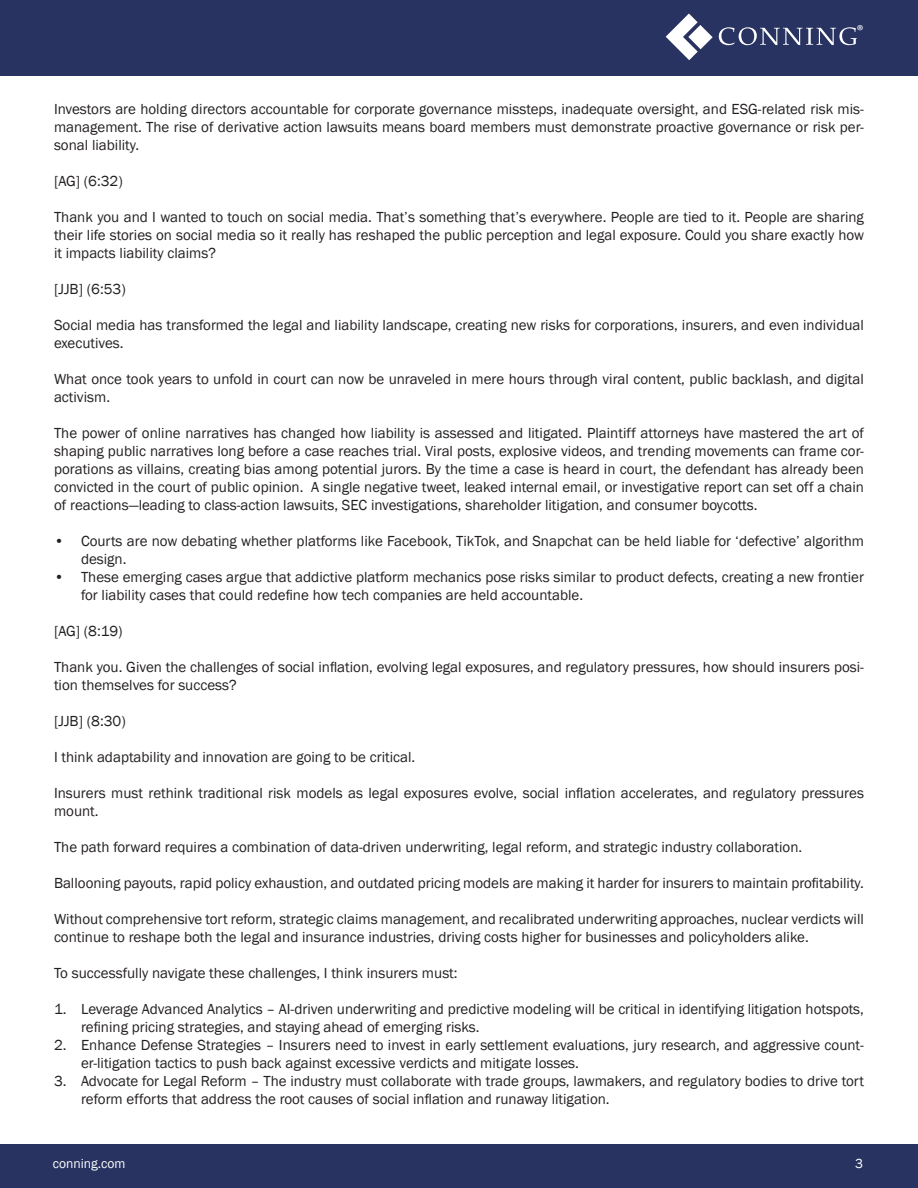
<style>
.page{position:relative;width:918px;height:1188px;background:#fff}
.page>*{position:absolute;margin:0;border:0;box-sizing:border-box;transform-origin:0 0}
.t1{font:16.05px "Myriad Pro";color:#fff}
.t2{font:15px/18px "Franklin Gothic";color:#231f20}
.t3{font:13.5px "Franklin Gothic";color:#fff}
</style>
<div class="page">
<div style="left:0;top:1144px;width:918px;height:44px;background:#283361"></div>
<div style="left:0;top:0;width:918px;height:76px;background:#283361"></div>
<svg style="left:719px;top:27px;width:138px;height:18px"></svg>
<svg style="left:666px;top:14px;width:46px;height:46px"></svg>
<p class="t1" style="left:857px;top:21px;width:8px">®</p>
<p class="t2" style="left:54px;top:101px;width:811px;text-align:justify">Investors are holding directors accountable for corporate governance missteps, inadequate oversight, and ESG-related risk mis&shy;management. The rise of derivative action lawsuits means board members must demonstrate proactive governance or risk per&shy;sonal liability.</p>
<p class="t2" style="left:54px;top:173px;width:70px">[AG] (6:32)</p>
<p class="t2" style="left:54px;top:209px;width:812px;text-align:justify">Thank you and I wanted to touch on social media. That’s something that’s everywhere. People are tied to it. People are sharing their life stories on social media so it really has reshaped the public perception and legal exposure. Could you share exactly how it impacts liability claims?</p>
<p class="t2" style="left:54px;top:281px;width:73px">[JJB] (6:53)</p>
<p class="t2" style="left:54px;top:317px;width:812px">Social media has transformed the legal and liability landscape, creating new risks for corporations, insurers, and even individual executives.</p>
<p class="t2" style="left:54px;top:371px;width:811px">What once took years to unfold in court can now be unraveled in mere hours through viral content, public backlash, and digital activism.</p>
<p class="t2" style="left:54px;top:425px;width:812px;text-align:justify">The power of online narratives has changed how liability is assessed and litigated. Plaintiff attorneys have mastered the art of shaping public narratives long before a case reaches trial. Viral posts, explosive videos, and trending movements can frame cor&shy;porations as villains, creating bias among potential jurors. By the time a case is heard in court, the defendant has already been convicted in the court of public opinion. A single negative tweet, leaked internal email, or investigative report can set off a chain of reactions—leading to class-action lawsuits, SEC investigations, shareholder litigation, and consumer boycotts.</p>
<p class="t2" style="left:81px;top:533px;width:785px;text-indent:-27px">• Courts are now debating whether platforms like Facebook, TikTok, and Snapchat can be held liable for ‘defective’ algorithm design.</p>
<p class="t2" style="left:81px;top:569px;width:785px;text-indent:-27px">• These emerging cases argue that addictive platform mechanics pose risks similar to product defects, creating a new frontier for liability cases that could redefine how tech companies are held accountable.</p>
<p class="t2" style="left:54px;top:623px;width:70px">[AG] (8:19)</p>
<p class="t2" style="left:54px;top:659px;width:811px">Thank you. Given the challenges of social inflation, evolving legal exposures, and regulatory pressures, how should insurers posi&shy;tion themselves for success?</p>
<p class="t2" style="left:54px;top:713px;width:73px">[JJB] (8:30)</p>
<p class="t2" style="left:54px;top:749px;width:363px">I think adaptability and innovation are going to be critical.</p>
<p class="t2" style="left:54px;top:785px;width:812px">Insurers must rethink traditional risk models as legal exposures evolve, social inflation accelerates, and regulatory pressures mount.</p>
<p class="t2" style="left:54px;top:839px;width:750px">The path forward requires a combination of data-driven underwriting, legal reform, and strategic industry collaboration.</p>
<p class="t2" style="left:54px;top:875px;width:811px">Ballooning payouts, rapid policy exhaustion, and outdated pricing models are making it harder for insurers to maintain profitability.</p>
<p class="t2" style="left:54px;top:911px;width:811px">Without comprehensive tort reform, strategic claims management, and recalibrated underwriting approaches, nuclear verdicts will continue to reshape both the legal and insurance industries, driving costs higher for businesses and policyholders alike.</p>
<p class="t2" style="left:54px;top:965px;width:405px">To successfully navigate these challenges, I think insurers must:</p>
<p class="t2" style="left:81px;top:1001px;width:785px;text-indent:-27px">1. Leverage Advanced Analytics – AI-driven underwriting and predictive modeling will be critical in identifying litigation hotspots, refining pricing strategies, and staying ahead of emerging risks.</p>
<p class="t2" style="left:81px;top:1037px;width:784px;text-indent:-27px">2. Enhance Defense Strategies – Insurers need to invest in early settlement evaluations, jury research, and aggressive count&shy;er-litigation tactics to push back against excessive verdicts and mitigate losses.</p>
<p class="t2" style="left:81px;top:1073px;width:785px;text-indent:-27px">3. Advocate for Legal Reform – The industry must collaborate with trade groups, lawmakers, and regulatory bodies to drive tort reform efforts that address the root causes of social inflation and runaway litigation.</p>
<p class="t3" style="left:53px;top:1155px;width:74px">conning.com</p>
<p class="t3" style="left:855px;top:1155px;width:9px">3</p>
</div>
